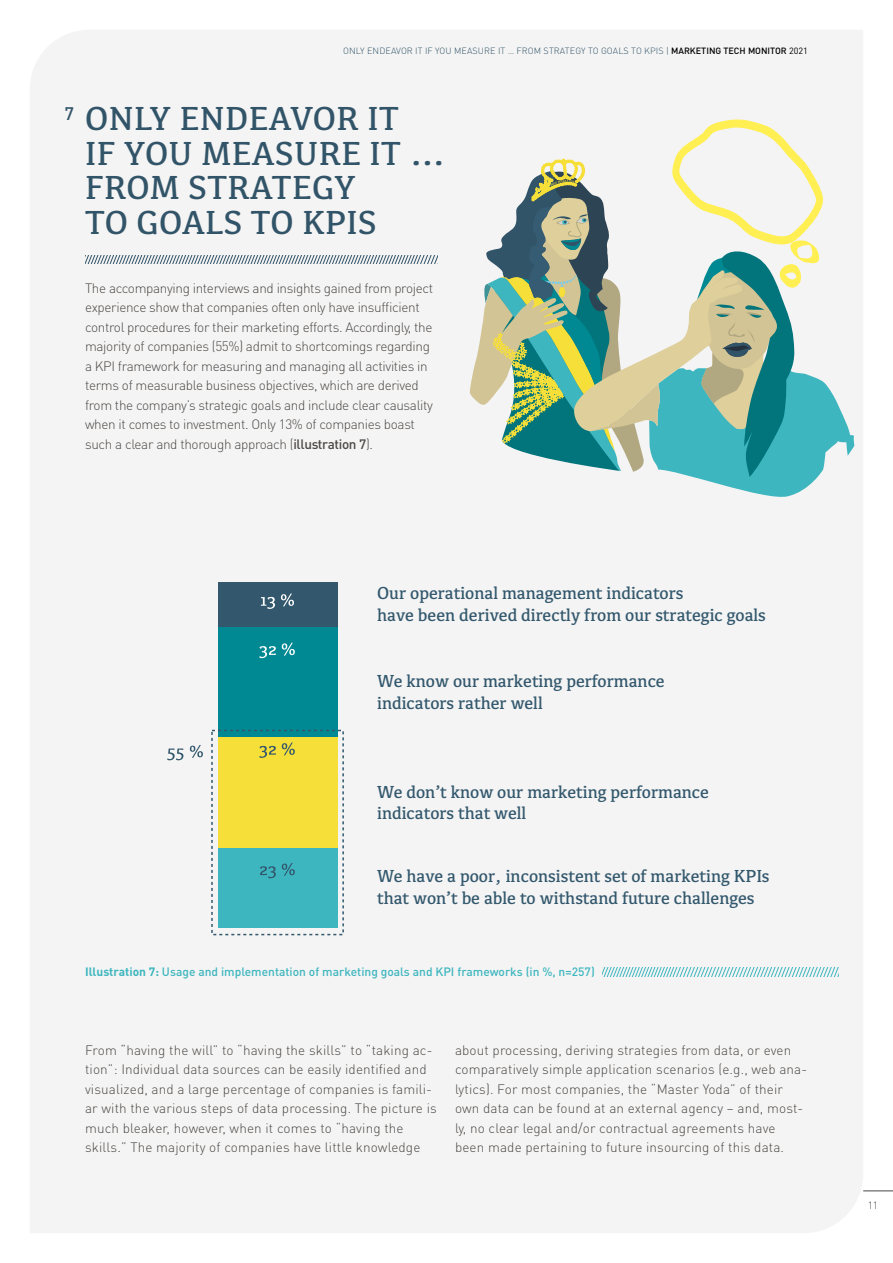
<style>
.page{position:relative;width:893px;height:1263px;background:#fff}
.page>*{position:absolute;margin:0;border:0;box-sizing:border-box;transform-origin:0 0}
.t1{font:500 34.5px/34.5px "Kefa II Pro";letter-spacing:.015em;color:#325468}
.t2{font:500 18px/21.6px "Kefa II Pro";color:#33586d}
.t3{font:300 13.5px/19.5px "DIN Pro";letter-spacing:-.005em;color:#4b4744}
.t4{font:300 13.5px/19.5px "DIN Pro";letter-spacing:-.025em;color:#4b4744}
.t5{font:500 12px "DIN Pro";color:#3eb6bf}
.t6{font:300 10.5px "DIN Pro";color:#4b4744}
.t7{font:300 9px "DIN Pro";letter-spacing:.01em;color:#325468}
.s1{font-weight:500;color:#000}
.s2{font-weight:400;color:#000}
.s3{font-weight:500}
.s4{font-weight:700}
</style>
<div class="page">
<div style="left:30px;top:30px;width:833px;height:1203px;background:#f4f4f4"></div>
<svg style="left:469px;top:119px;width:386px;height:382px"></svg>
<div style="left:218px;top:848px;width:119px;height:80px;background:#3eb6bf"></div>
<div style="left:218px;top:582px;width:119px;height:45px;background:#33586d"></div>
<div style="left:218px;top:737px;width:119px;height:111px;background:#f7df3a"></div>
<div style="left:218px;top:627px;width:119px;height:110px;background:#008992"></div>
<svg style="left:259px;top:646px;width:17px;height:12px"></svg>
<svg style="left:282px;top:643px;width:13px;height:13px"></svg>
<svg style="left:259px;top:746px;width:17px;height:12px"></svg>
<svg style="left:282px;top:742px;width:13px;height:13px"></svg>
<svg style="left:260px;top:866px;width:16px;height:12px"></svg>
<svg style="left:282px;top:863px;width:13px;height:13px"></svg>
<svg style="left:261px;top:597px;width:14px;height:12px"></svg>
<svg style="left:281px;top:593px;width:13px;height:13px"></svg>
<div style="left:211px;top:730px;width:133px;height:205px;border:2px dashed #33586d"></div>
<svg style="left:167px;top:748px;width:16px;height:12px"></svg>
<svg style="left:190px;top:745px;width:13px;height:13px"></svg>
<svg style="left:603px;top:968px;width:236px;height:8px"></svg>
<svg style="left:85px;top:255px;width:353px;height:9px"></svg>
<hr style="left:863px;top:1190px;width:30px;height:1px;background:#4b4744">
<p class="t7" style="left:343px;top:45px;width:466px">ONLY ENDEAVOR IT IF YOU MEASURE IT … FROM STRATEGY TO GOALS TO KPIS | <span class="s1">MARKETING TECH MONITOR</span> <span class="s2">2021</span></p>
<h1 class="t1" style="left:85px;top:102px;width:362px;text-indent:-21px"><sup>7</sup> ONLY ENDEAVOR IT<br>IF YOU MEASURE IT …<br>FROM STRATEGY<br>TO GOALS TO KPIS</h1>
<p class="t4" style="left:85px;top:278px;width:350px">The accompanying interviews and insights gained from project experience show that companies often only have insufficient control procedures for their marketing efforts. Accordingly, the majority of companies (55%) admit to shortcomings regarding a KPI framework for measuring and managing all activities in terms of measurable business objectives, which are derived from the company’s strategic goals and include clear causality when it comes to investment. Only 13% of companies boast such a clear and thorough approach (<span class="s3">illustration 7</span>).</p>
<h2 class="t2" style="left:377px;top:582px;width:390px">Our operational management indicators<br>have been derived directly from our strategic goals</h2>
<h2 class="t2" style="left:377px;top:671px;width:289px">We know our marketing performance indicators rather well</h2>
<h2 class="t2" style="left:377px;top:781px;width:333px">We don’t know our marketing performance indicators that well</h2>
<h2 class="t2" style="left:377px;top:865px;width:394px">We have a poor, inconsistent set of marketing KPIs that won’t be able to withstand future challenges</h2>
<p class="t5" style="left:85px;top:964px;width:511px"><span class="s4">Illustration 7:</span> Usage and implementation of marketing goals and KPI frameworks (in %, n=257)</p>
<p class="t3" style="left:85px;top:1039px;width:353px">From “having the will” to “having the skills” to “taking ac&shy;tion”: Individual data sources can be easily identified and visualized, and a large percentage of companies is famili&shy;ar with the various steps of data processing. The picture is much bleaker, however, when it comes to “having the skills.” The majority of companies have little knowledge</p>
<p class="t3" style="left:455px;top:1039px;width:354px">about processing, deriving strategies from data, or even comparatively simple application scenarios (e.g., web ana&shy;lytics). For most companies, the “Master Yoda” of their own data can be found at an external agency – and, most&shy;ly, no clear legal and/or contractual agreements have been made pertaining to future insourcing of this data.</p>
<p class="t6" style="left:867px;top:1198px;width:12px">11</p>
</div>
